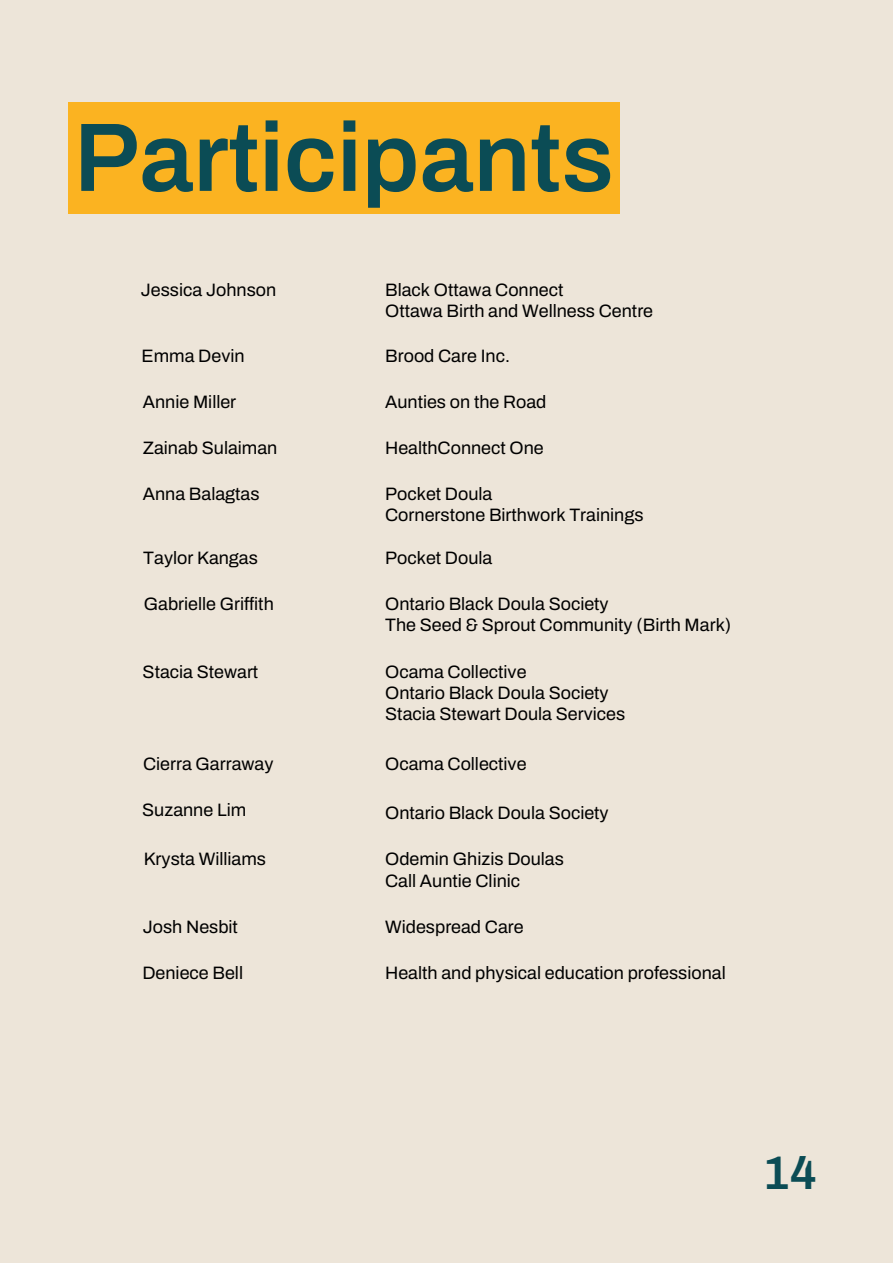
<style>
.page{position:relative;width:893px;height:1264px;background:#fff}
.page>*{position:absolute;margin:0;border:0;box-sizing:border-box;transform-origin:0 0}
.t1{font:600 97.35px "Archivo";color:#0b4c55}
.t2{font:600 47.25px "Archivo";color:#0b4c55}
.t3{font:18px/21.3px "Archivo";color:#000}
</style>
<div class="page">
<div style="left:0;top:0;width:892px;height:1262px;background:#ede5d9"></div>
<div style="left:68px;top:103px;width:551px;height:111px;background:#fbb321"></div>
<h1 class="t1" style="left:74px;top:105px;width:541px">Participants</h1>
<p class="t3" style="left:141px;top:279px;width:137px">Jessica Johnson</p>
<p class="t3" style="left:385px;top:279px;width:269px">Black Ottawa Connect<br>Ottawa Birth and Wellness Centre</p>
<p class="t3" style="left:142px;top:345px;width:104px">Emma Devin</p>
<p class="t3" style="left:385px;top:345px;width:126px">Brood Care Inc.</p>
<p class="t3" style="left:143px;top:391px;width:95px">Annie Miller</p>
<p class="t3" style="left:385px;top:391px;width:163px">Aunties on the Road</p>
<p class="t3" style="left:143px;top:437px;width:136px">Zainab Sulaiman</p>
<p class="t3" style="left:385px;top:437px;width:160px">HealthConnect One</p>
<p class="t3" style="left:143px;top:483px;width:118px">Anna Balagtas</p>
<p class="t3" style="left:385px;top:483px;width:260px">Pocket Doula<br>Cornerstone Birthwork Trainings</p>
<p class="t3" style="left:143px;top:547px;width:116px">Taylor Kangas</p>
<p class="t3" style="left:385px;top:547px;width:109px">Pocket Doula</p>
<p class="t3" style="left:144px;top:593px;width:131px">Gabrielle Griffith</p>
<p class="t3" style="left:385px;top:593px;width:347px">Ontario Black Doula Society<br>The Seed &amp; Sprout Community (Birth Mark)</p>
<p class="t3" style="left:143px;top:661px;width:117px">Stacia Stewart</p>
<p class="t3" style="left:385px;top:661px;width:241px">Ocama Collective<br>Ontario Black Doula Society<br>Stacia Stewart Doula Services</p>
<p class="t3" style="left:143px;top:753px;width:132px">Cierra Garraway</p>
<p class="t3" style="left:385px;top:753px;width:143px">Ocama Collective</p>
<p class="t3" style="left:142px;top:799px;width:105px">Suzanne Lim</p>
<p class="t3" style="left:385px;top:802px;width:225px">Ontario Black Doula Society</p>
<p class="t3" style="left:144px;top:848px;width:124px">Krysta Williams</p>
<p class="t3" style="left:385px;top:848px;width:180px">Odemin Ghizis Doulas<br>Call Auntie Clinic</p>
<p class="t3" style="left:143px;top:916px;width:97px">Josh Nesbit</p>
<p class="t3" style="left:385px;top:916px;width:140px">Widespread Care</p>
<p class="t3" style="left:142px;top:962px;width:102px">Deniece Bell</p>
<p class="t3" style="left:385px;top:962px;width:342px">Health and physical education professional</p>
<h2 class="t2" style="left:762px;top:1147px;width:56px">14</h2>
</div>
